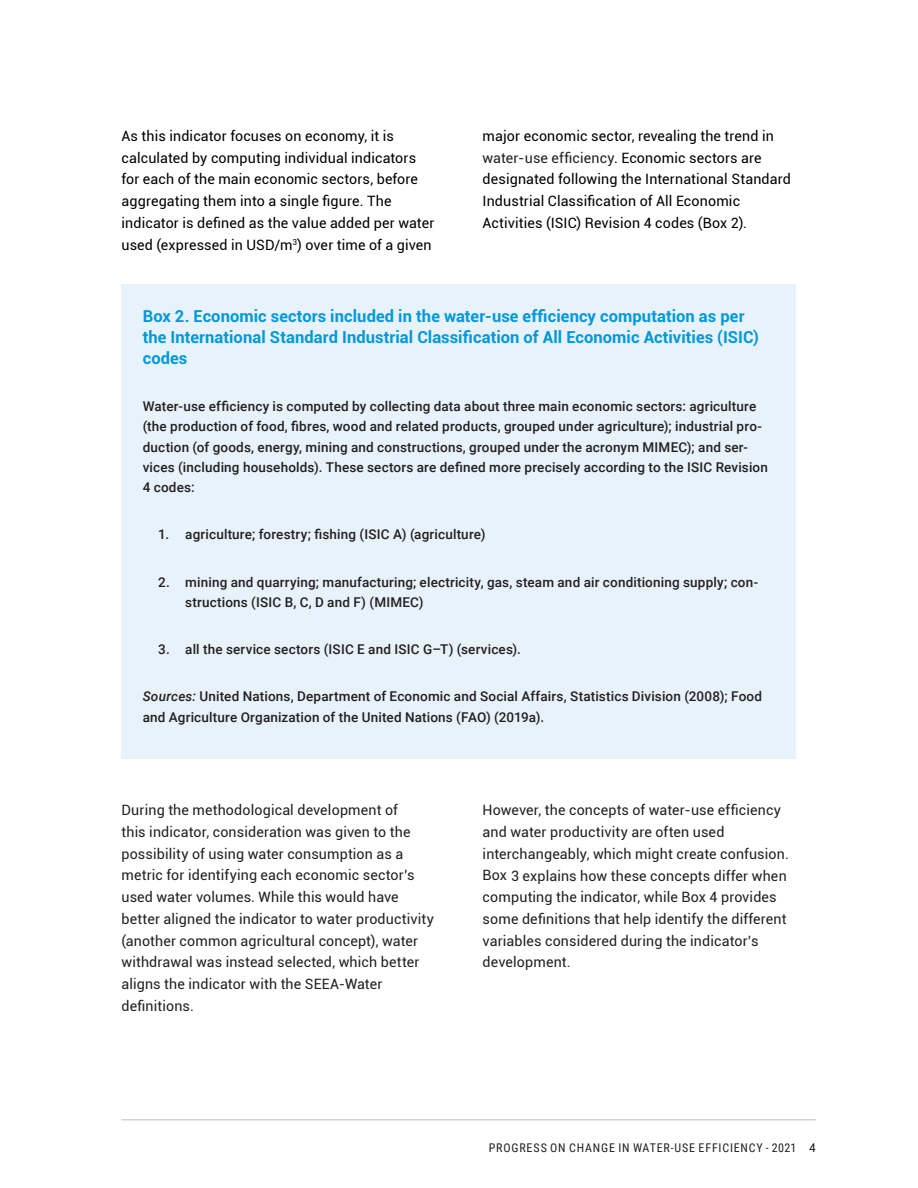
<style>
.page{position:relative;width:918px;height:1188px;background:#fff}
.page>*{position:absolute;margin:0;border:0;box-sizing:border-box;transform-origin:0 0}
.Box_Title{font:700 16.5px/21px "Roboto";letter-spacing:.005em;color:#0098db}
.Body_Light_Single_Co{font:14.25px/21.8px "Roboto";letter-spacing:.01em;color:#231f20}
.Body_Light_Single_Co-2{font:14.25px/21.8px "Roboto";letter-spacing:.01em;color:#000}
.BOX_one-column_tx{font:500 13.5px/20.2px "Roboto";letter-spacing:.015em;color:#231f20}
.t1{font:12px "Roboto Condensed";letter-spacing:.065em;color:#231f20}
.s1{color:#231f20}
.s2{font-style:italic}
.s3{font-family:"Roboto"}
</style>
<div class="page">
<hr style="left:122px;top:1119px;width:694px;height:1px;background:#d1d2d4">
<div style="left:122px;top:284px;width:674px;height:118px;background:#e8f2fa"></div>
<div style="left:122px;top:381px;width:674px;height:148px;background:#e8f2fa"></div>
<div style="left:122px;top:509px;width:674px;height:67px;background:#e8f2fa"></div>
<div style="left:122px;top:556px;width:674px;height:88px;background:#e8f2fa"></div>
<div style="left:122px;top:624px;width:674px;height:67px;background:#e8f2fa"></div>
<div style="left:122px;top:667px;width:674px;height:92px;background:#e8f2fa"></div>
<p class="Body_Light_Single_Co-2" style="left:122px;top:125px;width:314px">As this indicator focuses on economy, it is calculated by computing individual indicators for each of the main economic sectors, before aggregating them into a single figure. The indicator is defined as the value added per water used (expressed in USD/m<sup>3</sup>) over time of a given</p>
<p class="Body_Light_Single_Co-2" style="left:483px;top:125px;width:310px">major economic sector, revealing the trend in <span class="s1">water-use efficiency</span>. Economic sectors are designated following the International Standard Industrial Classification of All Economic Activities (ISIC) Revision 4 codes (Box 2).</p>
<p class="Box_Title" style="left:143px;top:305px;width:618px">Box 2. Economic sectors included in the water-use efficiency computation as per the International Standard Industrial Classification of All Economic Activities (ISIC) codes</p>
<p class="BOX_one-column_tx" style="left:143px;top:396px;width:627px">Water-use efficiency is computed by collecting data about three main economic sectors: agriculture (the production of food, fibres, wood and related products, grouped under agriculture); industrial pro&shy;duction (of goods, energy, mining and constructions, grouped under the acronym MIMEC); and ser&shy;vices (including households). These sectors are defined more precisely according to the ISIC Revision 4 codes:</p>
<p class="BOX_one-column_tx" style="left:158px;top:524px;width:329px">1. agriculture; forestry; fishing (ISIC A) (agriculture)</p>
<p class="BOX_one-column_tx" style="left:185px;top:571px;width:574px;text-indent:-27px">2. mining and quarrying; manufacturing; electricity, gas, steam and air conditioning supply; con&shy;structions (ISIC B, C, D and F) (MIMEC)</p>
<p class="BOX_one-column_tx" style="left:158px;top:639px;width:364px">3. all the service sectors (ISIC E and ISIC G–T) (services).</p>
<p class="BOX_one-column_tx" style="left:143px;top:686px;width:621px"><span class="s2">Sources:</span> United Nations, Department of Economic and Social Affairs, Statistics Division (2008); Food and Agriculture Organization of the United Nations (FAO) (2019a).</p>
<p class="Body_Light_Single_Co" style="left:122px;top:799px;width:314px">During the methodological development of<br>this indicator, consideration was given to the possibility of using water consumption as a metric for identifying each economic sector’s used water volumes. While this would have better aligned the indicator to water productivity (another common agricultural concept), water withdrawal was instead selected, which better aligns the indicator with the SEEA-Water definitions.</p>
<p class="Body_Light_Single_Co" style="left:483px;top:799px;width:308px">However, the concepts of water-use efficiency and water productivity are often used interchangeably, which might create confusion.<br>Box 3 explains how these concepts differ when computing the indicator, while Box 4 provides some definitions that help identify the different variables considered during the indicator’s development.</p>
<p class="t1" style="left:489px;top:1139px;width:329px">PROGRESS ON CHANGE IN WATER-USE EFFICIENCY - 2021 <span class="s3">4</span></p>
</div>
